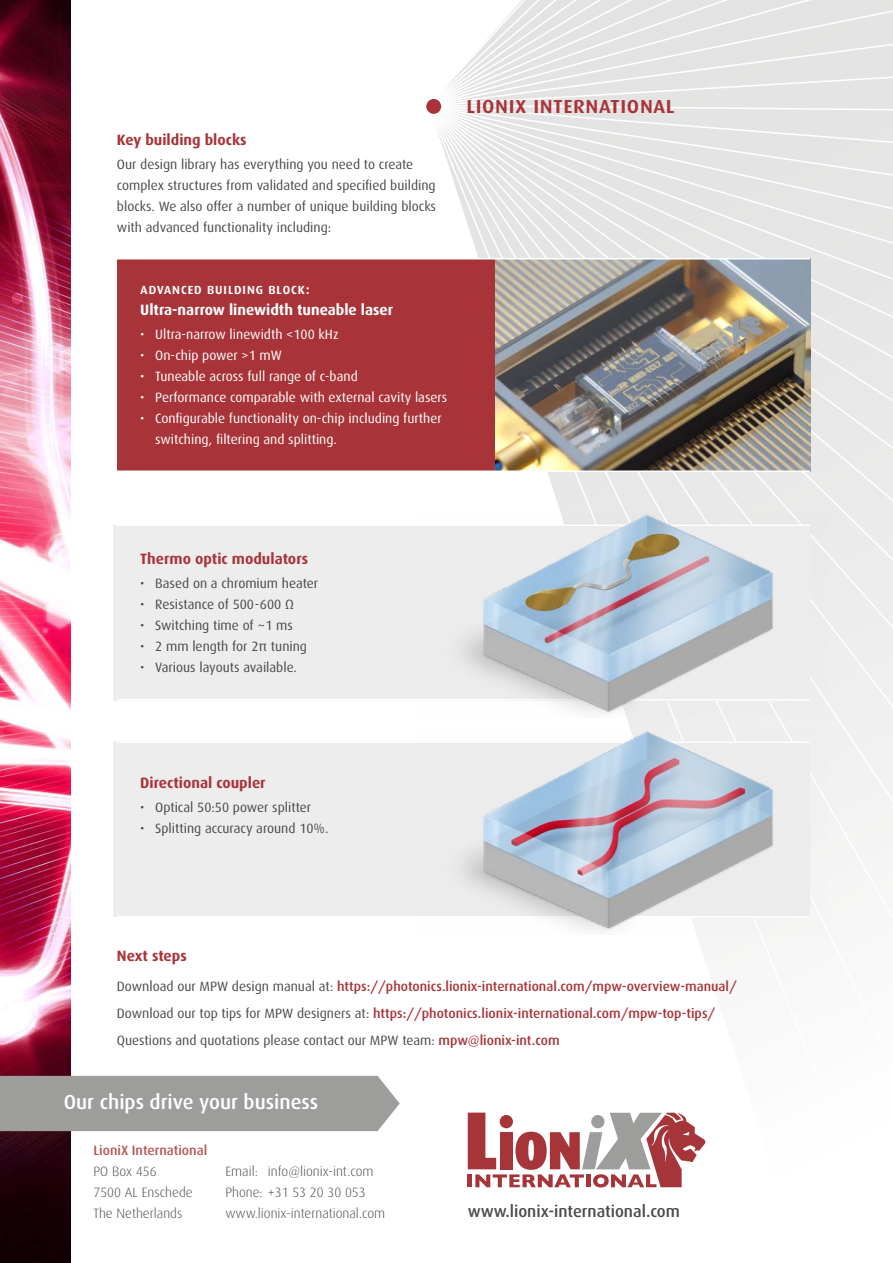
<style>
.page{position:relative;width:893px;height:1263px;background:#fff}
.page>*{position:absolute;margin:0;border:0;box-sizing:border-box;transform-origin:0 0}
.t1{font:24px "Dax Medium Caps";color:#a83439}
.t2{font:500 20.25px "Dax";color:#fff}
.t3{font:500 16.5px "Dax";color:#4a4a49}
.t4{font:700 15px "Dax";color:#a83439}
.t5{font:700 15px "Dax";color:#fff}
.t6{font:15px "Dax Medium Caps";letter-spacing:.02em;color:#fff}
.t7{font:13.5px/21px "Dax";color:#4a4a49}
.t8{font:500 13.5px/27px "Dax";color:#a83439}
.t9{font:13.5px/21px "Dax";color:#fff}
.t10{font:300 13.5px/21px "Dax";color:#4a4a49}
.t11{font:500 13.5px "Dax";color:#b85553}
.s1{font-weight:400;color:#4a4a49}
</style>
<div class="page">
<div style="left:827px;top:804px;width:66px;height:117px;background:#f4f4f4"></div>
<div style="left:627px;top:672px;width:266px;height:132px;background:#f0f0f0"></div>
<div style="left:827px;top:538px;width:66px;height:134px;background:#ededed"></div>
<div style="left:548px;top:402px;width:345px;height:136px;background:#e9e9e9"></div>
<div style="left:810px;top:264px;width:83px;height:138px;background:#e7e7e7"></div>
<svg style="left:437px;top:126px;width:456px;height:138px"></svg>
<svg style="left:430px;top:107px;width:463px;height:19px"></svg>
<svg style="left:426px;top:0;width:467px;height:107px"></svg>
<img style="left:0;top:0;width:70px;height:1263px">
<div style="left:0;top:1076px;width:400px;height:55px;background:#9d9d9c"></div>
<svg style="left:468px;top:1112px;width:237px;height:75px"></svg>
<div style="left:426px;top:99px;width:15px;height:15px;background:#a83439;border-radius:50%"></div>
<div style="left:117px;top:259px;width:693px;height:212px;background:#a83439"></div>
<img style="left:495px;top:259px;width:315px;height:211px">
<hr style="left:117px;top:470px;width:693px;height:2px;background:#fff">
<hr style="left:117px;top:258px;width:693px;height:1px;background:#fff">
<div style="left:114px;top:524px;width:696px;height:176px;background:#ededed"></div>
<div style="left:114px;top:741px;width:696px;height:176px;background:#ededed"></div>
<hr style="left:117px;top:524px;width:693px;height:2px;background:#fff">
<hr style="left:117px;top:741px;width:693px;height:2px;background:#fff">
<hr style="left:117px;top:699px;width:693px;height:1px;background:#fff">
<hr style="left:117px;top:916px;width:693px;height:1px;background:#fff">
<img style="left:462px;top:514px;width:365px;height:203px">
<img style="left:462px;top:731px;width:365px;height:203px">
<p class="t4" style="left:117px;top:131px;width:131px">Key building blocks</p>
<p class="t7" style="left:117px;top:154px;width:321px">Our design library has everything you need to create complex structures from validated and specified building blocks. We also offer a number of unique building blocks with advanced functionality including:</p>
<p class="t6" style="left:140px;top:280px;width:171px">advanced building block:</p>
<p class="t5" style="left:140px;top:301px;width:254px">Ultra-narrow linewidth tuneable laser</p>
<p class="t9" style="left:140px;top:324px;width:200px">• Ultra-narrow linewidth &lt;100 kHz</p>
<p class="t9" style="left:140px;top:345px;width:143px">• On-chip power &gt;1 mW</p>
<p class="t9" style="left:140px;top:366px;width:219px">• Tuneable across full range of c-band</p>
<p class="t9" style="left:140px;top:387px;width:308px">• Performance comparable with external cavity lasers</p>
<p class="t9" style="left:155px;top:408px;width:288px;text-indent:-15px">• Configurable functionality on-chip including further switching, filtering and splitting.</p>
<h1 class="t1" style="left:466px;top:91px;width:210px">lionix international</h1>
<p class="t4" style="left:140px;top:551px;width:169px">Thermo optic modulators</p>
<p class="t7" style="left:140px;top:573px;width:179px">• Based on a chromium heater</p>
<p class="t7" style="left:140px;top:594px;width:155px">• Resistance of 500-600 Ω</p>
<p class="t7" style="left:140px;top:615px;width:154px">• Switching time of ~1 ms</p>
<p class="t7" style="left:140px;top:636px;width:168px">• 2 mm length for 2π tuning</p>
<p class="t7" style="left:140px;top:657px;width:158px">• Various layouts available.</p>
<p class="t4" style="left:140px;top:774px;width:127px">Directional coupler</p>
<p class="t7" style="left:140px;top:797px;width:172px">• Optical 50:50 power splitter</p>
<p class="t7" style="left:140px;top:818px;width:190px">• Splitting accuracy around 10%.</p>
<p class="t4" style="left:117px;top:947px;width:71px">Next steps</p>
<p class="t8" style="left:117px;top:973px;width:621px"><span class="s1">Download our MPW design manual at:</span> https://photonics.lionix-international.com/mpw-overview-manual/<br><span class="s1">Download our top tips for MPW designers at:</span> https://photonics.lionix-international.com/mpw-top-tips/<br><span class="s1">Questions and quotations please contact our MPW team:</span> mpw@lionix-int.com</p>
<h2 class="t2" style="left:64px;top:1091px;width:256px">Our chips drive your business</h2>
<p class="t11" style="left:94px;top:1142px;width:115px">LioniX International</p>
<p class="t10" style="left:94px;top:1160px;width:101px">PO Box 456<br>7500 AL Enschede<br>The Netherlands</p>
<p class="t10" style="left:225px;top:1160px;width:161px">Email: info@lionix-int.com<br>Phone: +31 53 20 30 053 www.lionix-international.com</p>
<p class="t3" style="left:468px;top:1202px;width:214px">www.lionix-international.com</p>
</div>
